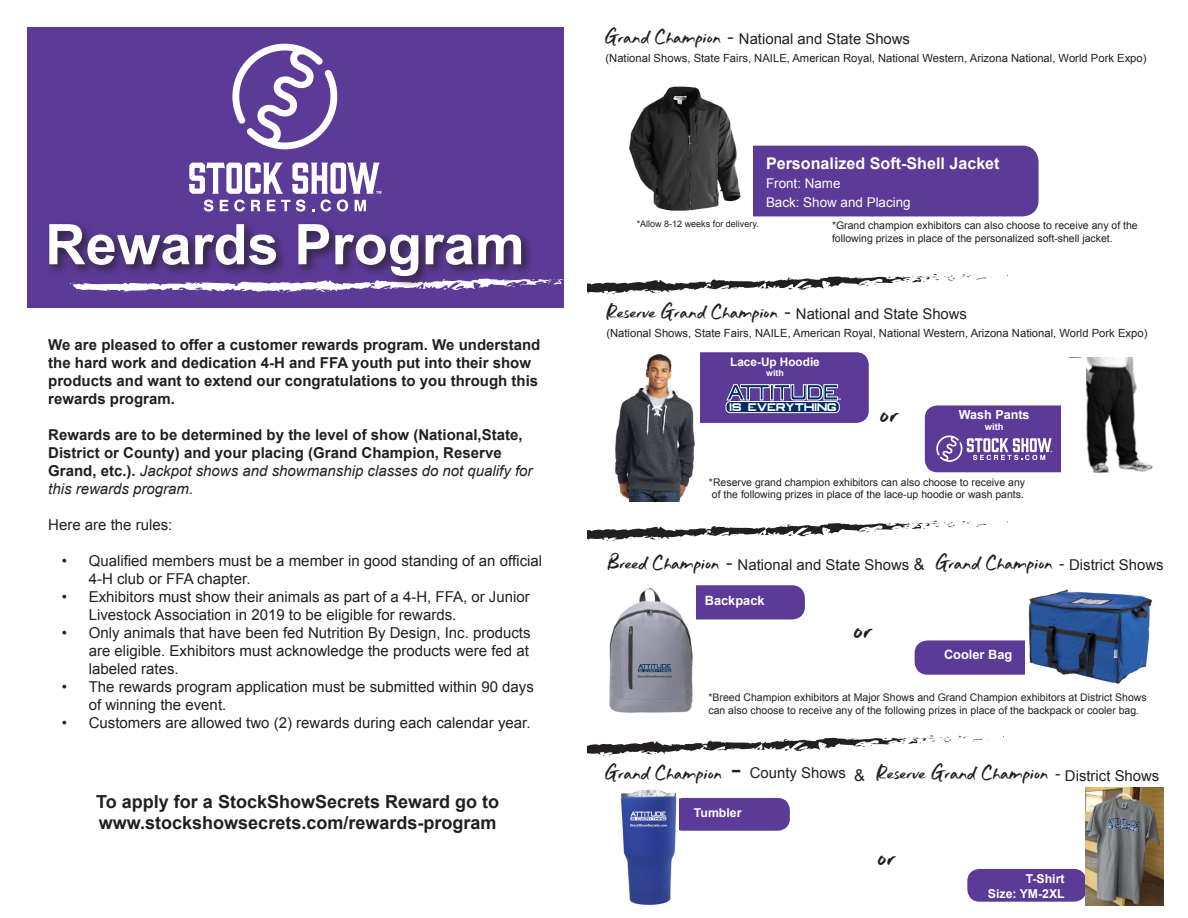
<style>
.page{position:relative;width:1188px;height:918px;background:#fff}
.page>*{position:absolute;margin:0;border:0;box-sizing:border-box;transform-origin:0 0}
.t1{font:700 56.1px "Arial";color:#fff}
.t2{font:35.25px "Just Wright";color:#231f20}
.t3{font:34.5px "Just Wright";color:#231f20}
.t4{font:33.75px "Just Wright";color:#231f20}
.t5{font:21.75px "Just Wright";color:#231f20}
.t6{font:700 18px "Arial";color:#231f20}
.t7{font:700 16.05px "Arial";color:#fff}
.t8{font:15px/18px "Arial";color:#231f20}
.t9{font:700 15px/18px "Arial";color:#231f20}
.t10{font:14.85px "Arial";color:#231f20}
.t11{font:13.35px "Arial";color:#fff}
.t12{font:700 12.75px "Arial";color:#fff}
.t13{font:700 12.6px "Arial";color:#fff}
.t14{font:700 12.3px "Arial";color:#fff}
.t15{font:700 11.7px "Arial";color:#fff}
.t16{font:11.25px "Arial";color:#231f20}
.t17{font:10.5px/12.6px "Arial";color:#231f20}
.t18{font:700 9.45px "Old Republic";color:#fff}
.t19{font:700 9.45px "Arial";color:#fff}
.t20{font:9px "Arial";color:#231f20}
.t21{font:700 8.85px "Arial";color:#fff}
.t22{font:700 2.25px "Arial";color:#fff}
.s1{font-weight:400;font-style:italic}
.s2{font-family:"Just Wright";font-size:21.45px}
.s3{font-size:18.75px}
.s4{font-family:"Just Wright";font-size:21.6px}
.s5{font-size:18.9px}
.s6{font-family:"Just Wright";font-size:21.75px}
.s7{font-size:19.05px}
.s8{font-size:16.35px}
.s9{font-family:"Arial";font-size:30.6px}
.s10{font-family:"Arial";font-size:14.85px}
.s11{font-family:"Arial";font-size:16.35px}
</style>
<div class="page">
<div style="left:27px;top:27px;width:537px;height:281px;background:#5c3a97"></div>
<svg style="left:76px;top:279px;width:488px;height:14px"></svg>
<div style="left:46px;top:220px;width:488px;height:69px;background:#231f20;opacity:.75"></div>
<svg style="left:232px;top:44px;width:105px;height:105px"></svg>
<svg style="left:189px;top:163px;width:94px;height:31px"></svg>
<svg style="left:292px;top:163px;width:89px;height:31px"></svg>
<svg style="left:204px;top:200px;width:9px;height:12px"></svg>
<svg style="left:220px;top:200px;width:8px;height:11px"></svg>
<svg style="left:234px;top:200px;width:11px;height:12px"></svg>
<svg style="left:251px;top:200px;width:9px;height:11px"></svg>
<svg style="left:267px;top:200px;width:8px;height:11px"></svg>
<svg style="left:281px;top:200px;width:24px;height:12px"></svg>
<svg style="left:321px;top:200px;width:10px;height:12px"></svg>
<svg style="left:337px;top:200px;width:11px;height:12px"></svg>
<svg style="left:355px;top:200px;width:11px;height:11px"></svg>
<div style="left:684px;top:352px;width:185px;height:71px;background:#5c3a97;border-radius:13px"></div>
<div style="left:925px;top:405px;width:159px;height:67px;background:#5c3a97;border-radius:13px"></div>
<img style="left:615px;top:352px;width:84px;height:150px">
<svg style="left:727px;top:384px;width:111px;height:16px"></svg>
<div style="left:726px;top:402px;width:113px;height:11px;background:#002f5f;border-radius:4px"></div>
<div style="left:726px;top:401px;width:113px;height:12px;border:1px solid #fff;border-radius:4px"></div>
<div style="left:680px;top:585px;width:125px;height:34px;background:#5c3a97;border-radius:13px"></div>
<div style="left:915px;top:640px;width:124px;height:35px;background:#5c3a97;border-radius:13px"></div>
<img style="left:609px;top:585px;width:87px;height:128px">
<img style="left:1025px;top:589px;width:127px;height:94px">
<svg style="left:961px;top:521px;width:31px;height:6px"></svg>
<svg style="left:588px;top:521px;width:367px;height:20px"></svg>
<svg style="left:961px;top:274px;width:31px;height:6px"></svg>
<svg style="left:588px;top:274px;width:367px;height:21px"></svg>
<svg style="left:588px;top:735px;width:400px;height:21px"></svg>
<div style="left:671px;top:798px;width:119px;height:33px;background:#5c3a97;border-radius:12px"></div>
<div style="left:967px;top:869px;width:119px;height:33px;background:#5c3a97;border-radius:12px"></div>
<img style="left:621px;top:789px;width:57px;height:116px">
<img style="left:1085px;top:788px;width:79px;height:118px">
<div style="left:727px;top:146px;width:312px;height:70px;background:#5c3a97;border-radius:16px"></div>
<svg style="left:936px;top:435px;width:104px;height:27px"></svg>
<img style="left:1040px;top:358px;width:113px;height:114px">
<div style="left:1061px;top:358px;width:24px;height:120px;background:#fff"></div>
<img style="left:629px;top:86px;width:123px;height:130px">
<p class="t1" style="left:45px;top:208px;width:481px">Rewards Program</p>
<p class="t9" style="left:48px;top:336px;width:494px">We are pleased to offer a customer rewards program. We understand the hard work and dedication 4-H and FFA youth put into their show products and want to extend our congratulations to you through this rewards program.</p>
<p class="t9" style="left:48px;top:426px;width:486px">Rewards are to be determined by the level of show (National,State, District or County) and your placing (Grand Champion, Reserve Grand, etc.). <span class="s1">Jackpot shows and showmanship classes do not qualify for this rewards program.</span></p>
<p class="t8" style="left:48px;top:516px;width:126px">Here are the rules:</p>
<p class="t8" style="left:89px;top:552px;width:455px;text-indent:-27px">• Qualified members must be a member in good standing of an official<br>4-H club or FFA chapter.</p>
<p class="t8" style="left:89px;top:588px;width:442px;text-indent:-27px">• Exhibitors must show their animals as part of a 4-H, FFA, or Junior<br>Livestock Association in 2019 to be eligible for rewards.</p>
<p class="t8" style="left:89px;top:624px;width:443px;text-align:justify;text-indent:-27px">• Only animals that have been fed Nutrition By Design, Inc. products are eligible. Exhibitors must acknowledge the products were fed at labeled rates.</p>
<p class="t8" style="left:89px;top:678px;width:447px;text-indent:-27px">• The rewards program application must be submitted within 90 days of winning the event.</p>
<p class="t8" style="left:62px;top:714px;width:470px">• Customers are allowed two (2) rewards during each calendar year.</p>
<p class="t6" style="left:96px;top:789px;width:404px">To apply for a StockShowSecrets Reward go to</p>
<p class="t6" style="left:99px;top:811px;width:399px">www.stockshowsecrets.com/rewards-program</p>
<p class="t10" style="left:606px;top:30px;width:306px"><span class="s2">Grand Champion</span> <span class="s3">-</span> National and State Shows</p>
<p class="t16" style="left:606px;top:51px;width:543px">(National Shows, State Fairs, NAILE, American Royal, National Western, Arizona National, World Pork Expo)</p>
<p class="t7" style="left:766px;top:152px;width:235px">Personalized Soft-Shell Jacket</p>
<p class="t20" style="left:637px;top:218px;width:123px">*Allow 8-12 weeks for delivery.</p>
<p class="t11" style="left:766px;top:174px;width:76px">Front: Name</p>
<p class="t11" style="left:766px;top:194px;width:146px">Back: Show and Placing</p>
<p class="t17" style="left:832px;top:219px;width:307px">*Grand champion exhibitors can also choose to receive any of the following prizes in place of the personalized soft-shell jacket.</p>
<p class="t10" style="left:606px;top:304px;width:362px"><span class="s4">Reserve Grand Champion</span> <span class="s5">-</span> National and State Shows</p>
<p class="t16" style="left:606px;top:325px;width:543px">(National Shows, State Fairs, NAILE, American Royal, National Western, Arizona National, World Pork Expo)</p>
<p class="t15" style="left:730px;top:354px;width:91px">Lace-Up Hoodie</p>
<p class="t21" style="left:766px;top:367px;width:19px">with</p>
<p class="t22" style="left:838px;top:398px;width:5px">TM</p>
<p class="t18" style="left:730px;top:402px;width:109px">IS EVERYTHING</p>
<p class="t3" style="left:880px;top:395px;width:20px">or</p>
<p class="t13" style="left:959px;top:406px;width:72px">Wash Pants</p>
<p class="t19" style="left:985px;top:421px;width:20px">with</p>
<p class="t17" style="left:709px;top:476px;width:318px">*Reserve grand champion exhibitors can also choose to receive any</p>
<p class="t17" style="left:712px;top:488px;width:314px">of the following prizes in place of the lace-up hoodie or wash pants.</p>
<p class="t10" style="left:607px;top:555px;width:558px"><span class="s6">Breed Champion</span> <span class="s7">-</span> National and State Shows <span class="s8">&amp;</span> <span class="s6">Grand Champion</span> <span class="s8">-</span> District Shows</p>
<p class="t12" style="left:705px;top:592px;width:61px">Backpack</p>
<p class="t2" style="left:853px;top:610px;width:21px">or</p>
<p class="t12" style="left:944px;top:646px;width:70px">Cooler Bag</p>
<p class="t17" style="left:708px;top:691px;width:440px">*Breed Champion exhibitors at Major Shows and Grand Champion exhibitors at District Shows can also choose to receive any of the following prizes in place of the backpack or cooler bag.</p>
<p class="t5" style="left:605px;top:762px;width:556px">Grand Champion <span class="s9">-</span> <span class="s10">County Shows</span> <span class="s11">&amp;</span> Reserve Grand Champion <span class="s11">-</span> <span class="s10">District Shows</span></p>
<p class="t14" style="left:694px;top:805px;width:49px">Tumbler</p>
<p class="t4" style="left:877px;top:839px;width:20px">or</p>
<p class="t14" style="left:1026px;top:871px;width:40px">T-Shirt</p>
<p class="t14" style="left:988px;top:885px;width:78px">Size: YM-2XL</p>
</div>
